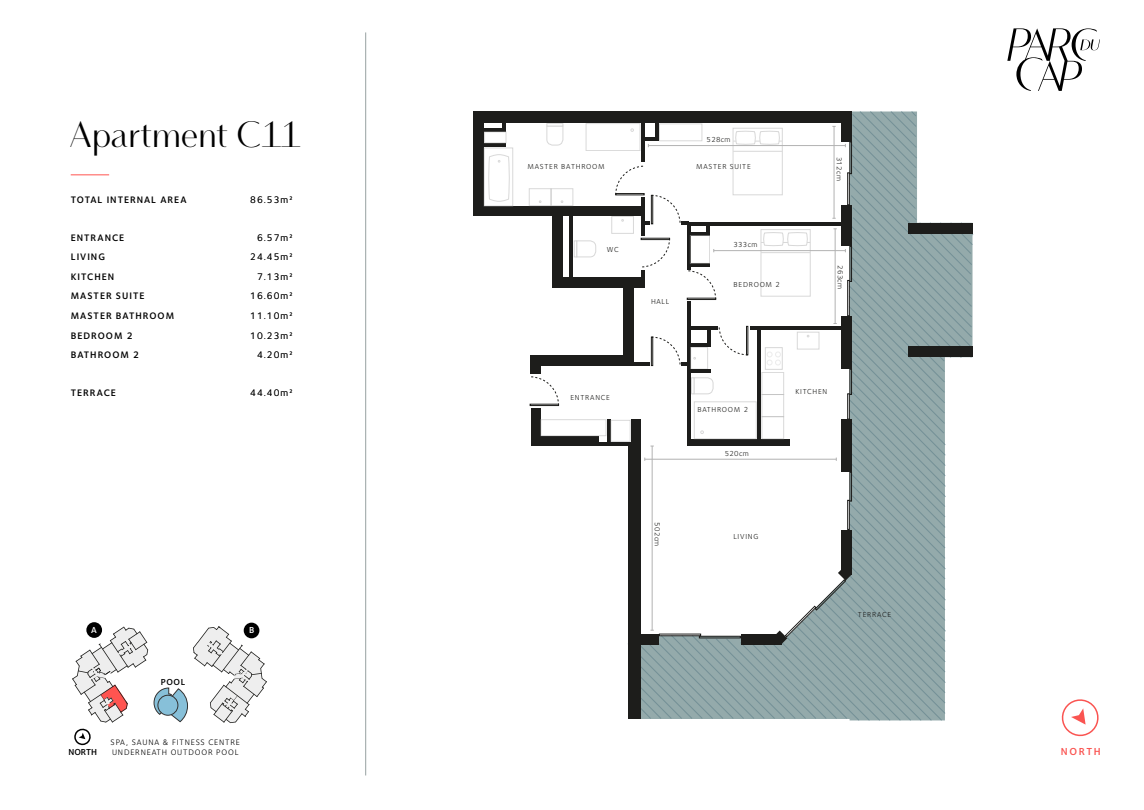
<style>
.page{position:relative;width:1144px;height:810px;background:#fff}
.page>*{position:absolute;margin:0;border:0;box-sizing:border-box;transform-origin:0 0}
.t1{font:700 37.5px "Vanitas";letter-spacing:-.005em;color:#000}
.t2{font:600 10.5px "Foundry Sterling";letter-spacing:.16em;color:#fa5451}
.t3{font:600 9.75px/19.5px "Foundry Sterling";letter-spacing:.1em;color:#000}
.t4{font:9.75px/19.5px "Foundry Sterling";letter-spacing:.1em;color:#000;text-align:right}
.t5{font:600 9px "Foundry Sterling";color:#000}
.t6{font:600 9px "Foundry Sterling";color:#fff}
.t7{font:8.25px "Foundry Sterling";letter-spacing:.1em;color:#000}
.t8{font:7.5px "Foundry Sterling";letter-spacing:.1em;color:#1d1d1b}
</style>
<div class="page">
<svg style="left:1061px;top:699px;width:38px;height:38px"></svg>
<hr style="left:365px;top:32px;width:1px;height:743px;background:#98a2a1">
<hr style="left:71px;top:174px;width:38px;height:1px;background:#ff5450">
<svg style="left:481px;top:123px;width:134px;height:323px"></svg>
<div style="left:475px;top:111px;width:368px;height:12px;background:#1d1d1b"></div>
<div style="left:475px;top:206px;width:169px;height:9px;background:#1d1d1b"></div>
<div style="left:559px;top:277px;width:84px;height:10px;background:#1d1d1b"></div>
<div style="left:530px;top:355px;width:104px;height:10px;background:#1d1d1b"></div>
<hr style="left:570px;top:207px;width:3px;height:71px;background:#1d1d1b">
<hr style="left:502px;top:113px;width:4px;height:18px;background:#1d1d1b">
<hr style="left:484px;top:144px;width:22px;height:3px;background:#1d1d1b">
<hr style="left:484px;top:128px;width:22px;height:3px;background:#1d1d1b">
<div style="left:552px;top:206px;width:11px;height:81px;background:#1d1d1b"></div>
<div style="left:473px;top:111px;width:11px;height:104px;background:#1d1d1b"></div>
<hr style="left:589px;top:442px;width:52px;height:3px;background:#1d1d1b">
<hr style="left:607px;top:419px;width:3px;height:26px;background:#1d1d1b">
<div style="left:530px;top:358px;width:10px;height:15px;background:#1d1d1b"></div>
<div style="left:531px;top:408px;width:9px;height:33px;background:#1d1d1b"></div>
<div style="left:531px;top:436px;width:67px;height:10px;background:#1d1d1b"></div>
<svg style="left:530px;top:376px;width:29px;height:29px"></svg>
<svg style="left:577px;top:240px;width:19px;height:17px"></svg>
<div style="left:574px;top:240px;width:3px;height:17px;background:#fff;border:1px solid #b2b2b2"></div>
<svg style="left:546px;top:126px;width:17px;height:19px"></svg>
<div style="left:547px;top:123px;width:16px;height:3px;background:#fff;border:1px solid #b2b2b2"></div>
<div style="left:484px;top:148px;width:29px;height:58px;border:1px solid #b2b2b2"></div>
<svg style="left:488px;top:154px;width:22px;height:47px"></svg>
<div style="left:586px;top:123px;width:54px;height:28px;border:1px solid #b2b2b2"></div>
<div style="left:529px;top:188px;width:22px;height:18px;border:1px solid #b2b2b2"></div>
<div style="left:551px;top:188px;width:22px;height:18px;border:1px solid #b2b2b2"></div>
<div style="left:611px;top:216px;width:23px;height:17px;border:1px solid #b2b2b2"></div>
<div style="left:541px;top:419px;width:65px;height:16px;border:1px solid #b2b2b2"></div>
<div style="left:484px;top:132px;width:22px;height:11px;border:1px solid #b2b2b2"></div>
<svg style="left:615px;top:111px;width:358px;height:609px"></svg>
<svg style="left:1007px;top:28px;width:93px;height:63px"></svg>
<svg style="left:86px;top:622px;width:16px;height:15px"></svg>
<svg style="left:244px;top:622px;width:15px;height:16px"></svg>
<svg style="left:72px;top:626px;width:195px;height:119px"></svg>
<h1 class="t1" style="left:69px;top:111px;width:233px">Apartment C11</h1>
<h3 class="t3" style="left:71px;top:190px;width:117px">TOTAL INTERNAL AREA</h3>
<h3 class="t3" style="left:71px;top:228px;width:105px">ENTRANCE<br>LIVING<br>KITCHEN<br>MASTER SUITE<br>MASTER BATHROOM<br>BEDROOM 2<br>BATHROOM 2</h3>
<h3 class="t3" style="left:71px;top:382px;width:47px">TERRACE</h3>
<h3 class="t4" style="left:250px;top:190px;width:44px">86.53m²</h3>
<h3 class="t4" style="left:250px;top:228px;width:44px">6.57m²<br>24.45m²<br>7.13m²<br>16.60m²<br>11.10m²<br>10.23m²<br>4.20m²</h3>
<h3 class="t4" style="left:250px;top:382px;width:44px">44.40m²</h3>
<p class="t6" style="left:91px;top:624px;width:7px">A</p>
<p class="t6" style="left:249px;top:624px;width:7px">B</p>
<p class="t5" style="left:161px;top:676px;width:26px">POOL</p>
<p class="t7" style="left:111px;top:737px;width:131px">SPA, SAUNA &amp; FITNESS CENTRE</p>
<p class="t5" style="left:68px;top:746px;width:30px">NORTH</p>
<p class="t7" style="left:112px;top:747px;width:128px">UNDERNEATH OUTDOOR POOL</p>
<p class="t8" style="left:706px;top:135px;width:25px">528cm</p>
<p class="t8" style="left:527px;top:162px;width:79px">MASTER BATHROOM</p>
<p class="t8" style="left:696px;top:162px;width:56px">MASTER SUITE</p>
<p class="t8" style="left:844px;top:156px;width:25px;rotate:90deg">312cm</p>
<p class="t8" style="left:607px;top:245px;width:13px">WC</p>
<p class="t8" style="left:733px;top:240px;width:25px">333cm</p>
<p class="t8" style="left:733px;top:280px;width:48px">BEDROOM 2</p>
<p class="t8" style="left:845px;top:265px;width:25px;rotate:90deg">263cm</p>
<p class="t8" style="left:651px;top:297px;width:20px">HALL</p>
<p class="t8" style="left:570px;top:392px;width:41px">ENTRANCE</p>
<p class="t8" style="left:795px;top:387px;width:33px">KITCHEN</p>
<p class="t8" style="left:697px;top:405px;width:52px">BATHROOM 2</p>
<p class="t8" style="left:725px;top:449px;width:25px">520cm</p>
<p class="t8" style="left:662px;top:522px;width:25px;rotate:90deg">502cm</p>
<p class="t8" style="left:733px;top:532px;width:26px">LIVING</p>
<p class="t8" style="left:858px;top:609px;width:35px">TERRACE</p>
<h2 class="t2" style="left:1061px;top:745px;width:41px">NORTH</h2>
</div>
